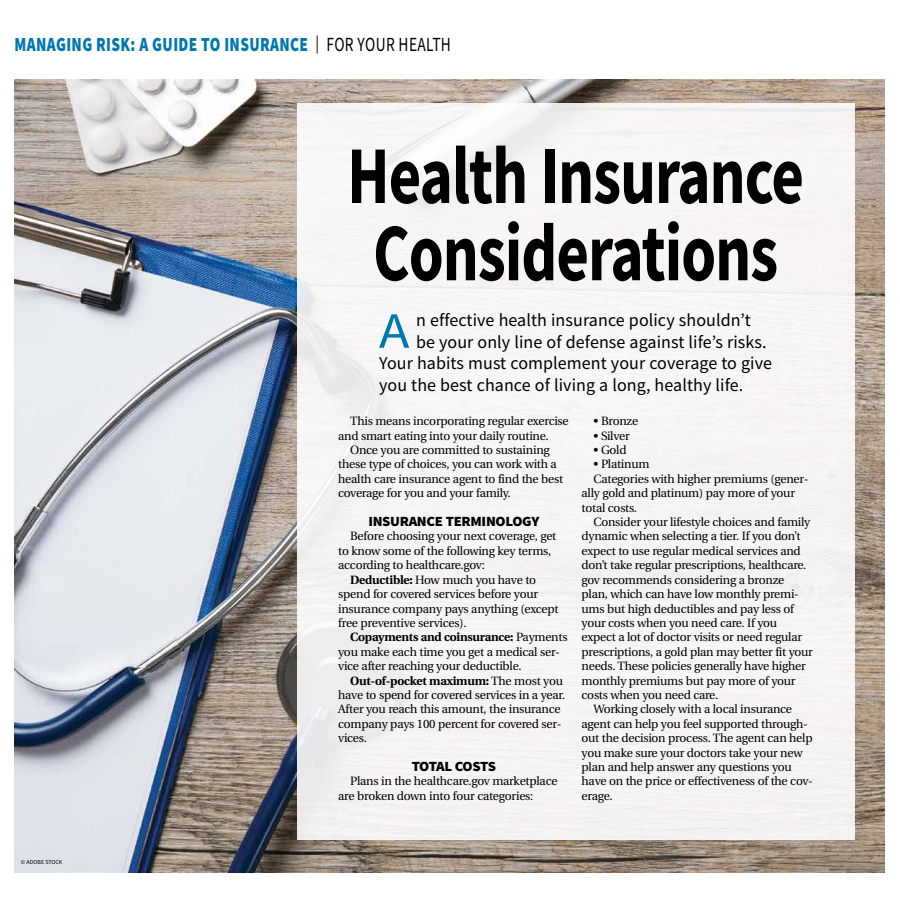
<style>
.page{position:relative;width:900px;height:908px;background:#fff}
.page>*{position:absolute;margin:0;border:0;box-sizing:border-box;transform-origin:0 0}
.t1{font:700 81.8px/77.2px "Source Sans Pro";letter-spacing:-.015em;color:#000;text-align:center;scale:.77 1}
.t2{font:50.9px "Source Sans Pro";color:#0077b1;scale:1.1 1}
.t3{font:900 20px "Source Sans Pro";letter-spacing:.025em;color:#0077b1;scale:.77 1}
.t4{font:18px "Source Sans Pro";letter-spacing:.005em;color:#000}
.t5{font:900 14px "Source Sans Pro";letter-spacing:-.02em;color:#000;scale:1.05 1}
.t6{font:900 14px "Source Sans Pro";letter-spacing:-.045em;color:#000;scale:1.05 1}
.t7{font:12px/14.4px "Utopia";letter-spacing:-.02em;color:#000}
.t8{font:700 12px "Utopia";letter-spacing:-.02em;color:#000}
.t9{font:6px "Source Sans Pro";color:#000}
.s1{font-weight:400;font-size:18px;color:#000}
.s2{font-weight:400;color:#000}
.s3{font-weight:700}
.s4{font-weight:400}
</style>
<div class="page">
<img style="left:15px;top:79px;width:869px;height:793px">
<div style="left:297px;top:104px;width:558px;height:735px;background:#f7f5f3"></div>
<h3 class="t3" style="left:14px;top:31px;width:569px">MANAGING RISK: A GUIDE TO INSURANCE <span class="s1">|</span> <span class="s2">FOR YOUR HEALTH</span></h3>
<p class="t9" style="left:21px;top:858px;width:43px">© ADOBE STOCK</p>
<h1 class="t1" style="left:347px;top:136px;width:595px">Health Insurance<br>Considerations</h1>
<h2 class="t2" style="left:379px;top:298px;width:29px">A</h2>
<h3 class="t4" style="left:416px;top:308px;width:336px">n effective health insurance policy shouldn’t</h3>
<h3 class="t4" style="left:416px;top:330px;width:352px">be your only line of defense against life’s risks.</h3>
<h3 class="t4" style="left:379px;top:352px;width:395px">Your habits must complement your coverage to give</h3>
<h3 class="t4" style="left:379px;top:373px;width:366px">you the best chance of living a long, healthy life.</h3>
<p class="t7" style="left:350px;top:414px;width:220px">This means incorporating regular exercise</p>
<p class="t7" style="left:338px;top:428px;width:212px">and smart eating into your daily routine.</p>
<p class="t7" style="left:350px;top:443px;width:201px">Once you are committed to sustaining</p>
<p class="t7" style="left:338px;top:457px;width:220px">these type of choices, you can work with a</p>
<p class="t7" style="left:338px;top:471px;width:227px">health care insurance agent to find the best</p>
<p class="t7" style="left:338px;top:486px;width:174px">coverage for you and your family.</p>
<p class="t5" style="left:368px;top:511px;width:164px">INSURANCE TERMINOLOGY</p>
<p class="t7" style="left:350px;top:529px;width:208px">Before choosing your next coverage, get</p>
<p class="t7" style="left:338px;top:543px;width:215px">to know some of the following key terms,</p>
<p class="t7" style="left:338px;top:558px;width:148px">according to healthcare.gov:</p>
<p class="t7" style="left:350px;top:572px;width:187px"><span class="s3">Deductible:</span> How much you have to</p>
<p class="t7" style="left:338px;top:587px;width:201px">spend for covered services before your</p>
<p class="t7" style="left:338px;top:601px;width:222px">insurance company pays anything (except</p>
<p class="t7" style="left:338px;top:615px;width:130px">free preventive services).</p>
<p class="t8" style="left:350px;top:630px;width:219px">Copayments and coinsurance: <span class="s4">Payments</span></p>
<p class="t7" style="left:338px;top:644px;width:223px">you make each time you get a medical ser-</p>
<p class="t7" style="left:338px;top:659px;width:185px">vice after reaching your deductible.</p>
<p class="t8" style="left:350px;top:673px;width:214px">Out-of-pocket maximum: <span class="s4">The most you</span></p>
<p class="t7" style="left:338px;top:687px;width:229px">have to spend for covered services in a year.</p>
<p class="t7" style="left:338px;top:702px;width:224px">After you reach this amount, the insurance</p>
<p class="t7" style="left:338px;top:716px;width:225px">company pays 100 percent for covered ser-</p>
<p class="t7" style="left:338px;top:731px;width:30px">vices.</p>
<p class="t6" style="left:412px;top:756px;width:82px">TOTAL COSTS</p>
<p class="t7" style="left:338px;top:774px;width:221px;text-indent:12px">Plans in the healthcare.gov marketplace are broken down into four categories:</p>
<p class="t7" style="left:594px;top:414px;width:46px">• Bronze</p>
<p class="t7" style="left:594px;top:428px;width:38px">• Silver</p>
<p class="t7" style="left:594px;top:443px;width:34px">• Gold</p>
<p class="t7" style="left:594px;top:457px;width:57px">• Platinum</p>
<p class="t7" style="left:594px;top:471px;width:216px">Categories with higher premiums (gener-</p>
<p class="t7" style="left:582px;top:486px;width:215px">ally gold and platinum) pay more of your</p>
<p class="t7" style="left:582px;top:500px;width:57px">total costs.</p>
<p class="t7" style="left:594px;top:515px;width:218px">Consider your lifestyle choices and family</p>
<p class="t7" style="left:582px;top:529px;width:220px">dynamic when selecting a tier. If you don’t</p>
<p class="t7" style="left:582px;top:543px;width:221px">expect to use regular medical services and</p>
<p class="t7" style="left:582px;top:558px;width:226px">don’t take regular prescriptions, healthcare.</p>
<p class="t7" style="left:582px;top:572px;width:204px">gov recommends considering a bronze</p>
<p class="t7" style="left:582px;top:587px;width:219px">plan, which can have low monthly premi-</p>
<p class="t7" style="left:582px;top:601px;width:214px">ums but high deductibles and pay less of</p>
<p class="t7" style="left:582px;top:615px;width:197px">your costs when you need care. If you</p>
<p class="t7" style="left:582px;top:630px;width:222px">expect a lot of doctor visits or need regular</p>
<p class="t7" style="left:582px;top:644px;width:233px">prescriptions, a gold plan may better fit your</p>
<p class="t7" style="left:582px;top:659px;width:226px">needs. These policies generally have higher</p>
<p class="t7" style="left:582px;top:673px;width:215px">monthly premiums but pay more of your</p>
<p class="t7" style="left:582px;top:687px;width:138px">costs when you need care.</p>
<p class="t7" style="left:594px;top:702px;width:200px">Working closely with a local insurance</p>
<p class="t7" style="left:582px;top:716px;width:228px">agent can help you feel supported through-</p>
<p class="t7" style="left:582px;top:731px;width:233px">out the decision process. The agent can help</p>
<p class="t7" style="left:582px;top:745px;width:222px">you make sure your doctors take your new</p>
<p class="t7" style="left:582px;top:759px;width:212px">plan and help answer any questions you</p>
<p class="t7" style="left:582px;top:774px;width:233px">have on the price or effectiveness of the cov-</p>
<p class="t7" style="left:582px;top:788px;width:33px">erage.</p>
</div>
